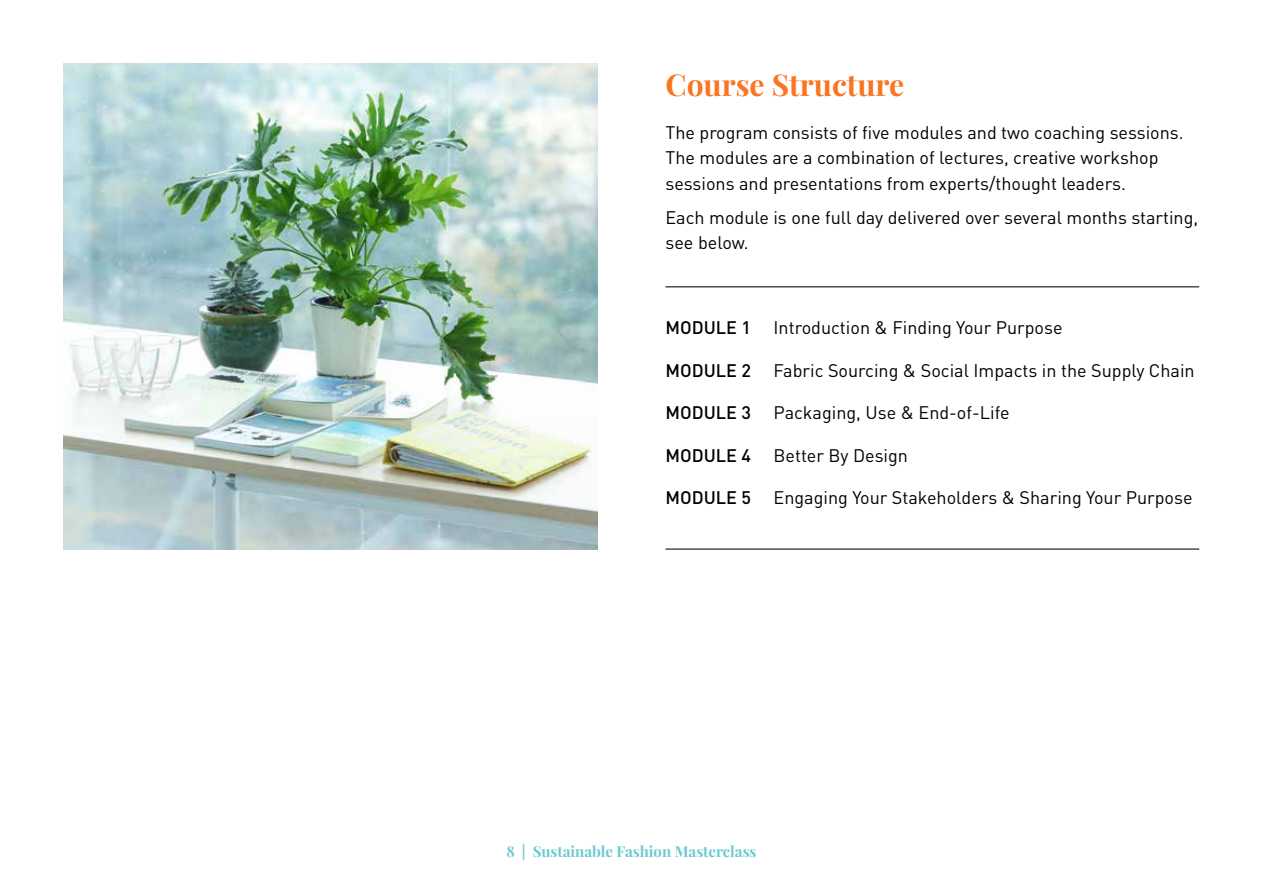
<style>
.page{position:relative;width:1263px;height:893px;background:#fff}
.page>*{position:absolute;margin:0;border:0;box-sizing:border-box;transform-origin:0 0}
.t1{font:700 30px "Playfair Display";color:#fb7422}
.t2{font:18px/25.5px "DIN";color:#000}
.t3{font:700 15px "Playfair Display";color:#6ccad0}
.s1{font-weight:500}
</style>
<div class="page">
<img style="left:64px;top:64px;width:533px;height:485px">
<hr style="left:665px;top:286px;width:534px;height:1px;background:#000">
<hr style="left:665px;top:549px;width:534px;height:1px;background:#000">
<h1 class="t1" style="left:665px;top:66px;width:240px">Course Structure</h1>
<p class="t2" style="left:665px;top:119px;width:520px">The program consists of five modules and two coaching sessions.<br>The modules are a combination of lectures, creative workshop sessions and presentations from experts/thought leaders.</p>
<p class="t2" style="left:665px;top:204px;width:534px">Each module is one full day delivered over several months starting, see below.</p>
<p class="t2" style="left:665px;top:315px;width:399px"><span class="s1">MODULE 1</span> Introduction &amp; Finding Your Purpose</p>
<p class="t2" style="left:665px;top:357px;width:531px"><span class="s1">MODULE 2</span> Fabric Sourcing &amp; Social Impacts in the Supply Chain</p>
<p class="t2" style="left:665px;top:400px;width:346px"><span class="s1">MODULE 3</span> Packaging, Use &amp; End-of-Life</p>
<p class="t2" style="left:665px;top:442px;width:244px"><span class="s1">MODULE 4</span> Better By Design</p>
<p class="t2" style="left:665px;top:485px;width:529px"><span class="s1">MODULE 5</span> Engaging Your Stakeholders &amp; Sharing Your Purpose</p>
<p class="t3" style="left:506px;top:842px;width:251px">8 | Sustainable Fashion Masterclass</p>
</div>
